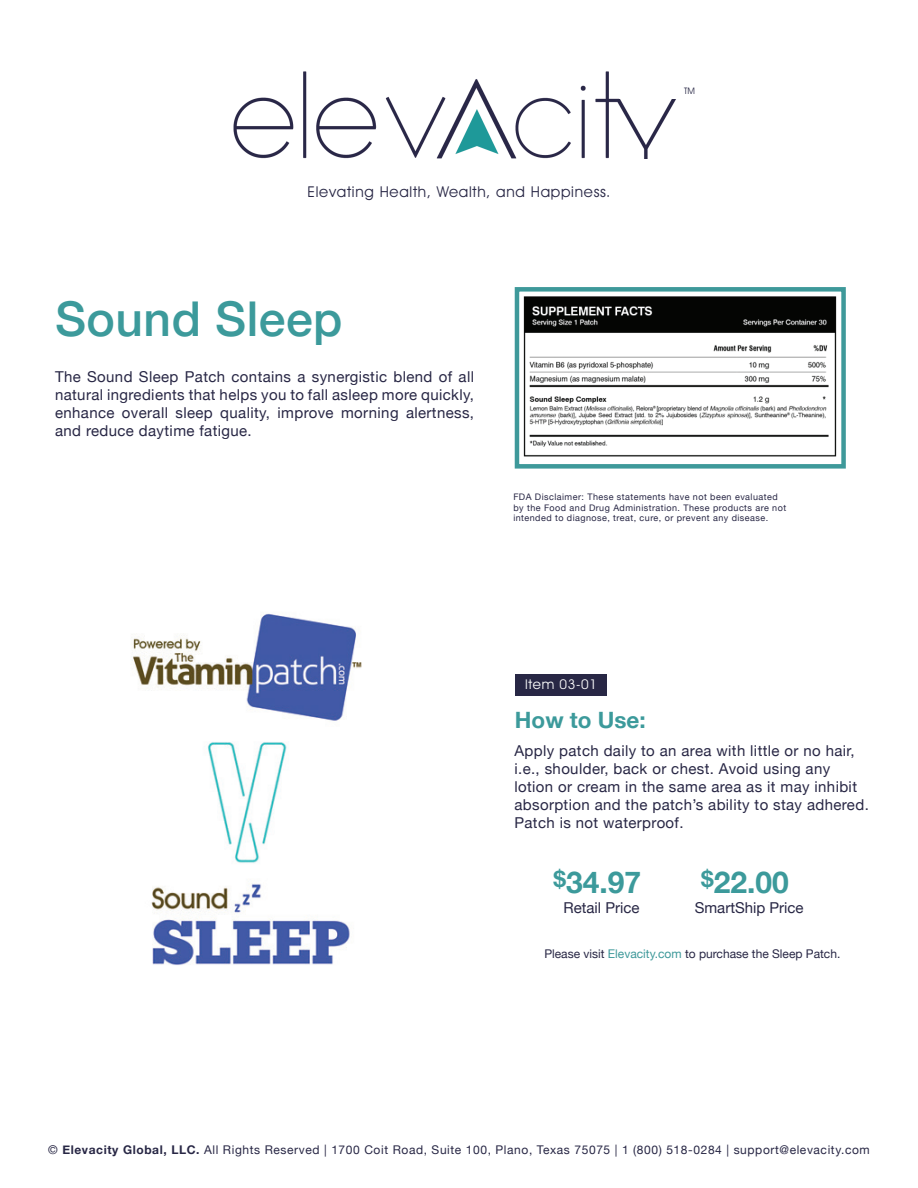
<style>
.page{position:relative;width:918px;height:1188px;background:#fff}
.page>*{position:absolute;margin:0;border:0;box-sizing:border-box;transform-origin:0 0}
.t1{font:500 48px "Helvetica Neue";letter-spacing:.01em;color:#3c9a9b}
.t2{font:700 30px "Helvetica Neue";color:#3c9a9b}
.t3{font:700 22.5px "Helvetica Neue";color:#3c9a9b}
.t4{font:15px/18px "Helvetica Neue";letter-spacing:.025em;color:#282745;text-align:justify}
.t5{font:15px "Avant Garde IT Cby BT";letter-spacing:.05em;color:#282745}
.t6{font:15px "Helvetica Neue";color:#282745}
.t7{font:13.5px "Avant Garde IT Cby BT";letter-spacing:.05em;color:#fff}
.t8{font:12px "Helvetica Neue";letter-spacing:.05em;color:#282745}
.t9{font:12px "Helvetica Neue";color:#282745}
.t10{font:9px/10.5px "Helvetica Neue";letter-spacing:.05em;color:#282745}
.t11{font:9px "Avant Garde IT Cby BT";color:#282745}
.s1{color:#3e999a}
.s2{font-weight:700}
</style>
<div class="page">
<img style="left:132px;top:613px;width:230px;height:352px">
<img style="left:233px;top:71px;width:443px;height:88px">
<img style="left:523px;top:296px;width:314px;height:161px">
<div style="left:515px;top:287px;width:331px;height:182px;border:4px solid #3e999a"></div>
<div style="left:515px;top:674px;width:91px;height:22px;background:#282745"></div>
<p class="t5" style="left:307px;top:183px;width:305px">Elevating Health, Wealth, and Happiness.</p>
<h1 class="t1" style="left:55px;top:280px;width:289px">Sound Sleep</h1>
<p class="t4" style="left:55px;top:368px;width:421px">The Sound Sleep Patch contains a synergistic blend of all natural ingredients that helps you to fall asleep more quickly, enhance overall sleep quality, improve morning alertness, and reduce daytime fatigue.</p>
<p class="t11" style="left:684px;top:86px;width:12px">TM</p>
<p class="t10" style="left:513px;top:493px;width:274px">FDA Disclaimer: These statements have not been evaluated by the Food and Drug Administration. These products are not intended to diagnose, treat, cure, or prevent any disease.</p>
<p class="t7" style="left:525px;top:676px;width:73px">Item 03-01</p>
<h3 class="t3" style="left:515px;top:703px;width:132px">How to Use:</h3>
<p class="t4" style="left:514px;top:743px;width:356px;text-align:left">Apply patch daily to an area with little or no hair, i.e., shoulder, back or chest. Avoid using any lotion or cream in the same area as it may inhibit absorption and the patch’s ability to stay adhered.<br>Patch is not waterproof.</p>
<h2 class="t2" style="left:554px;top:858px;width:89px"><sup>$</sup>34.97</h2>
<p class="t6" style="left:564px;top:897px;width:78px">Retail Price</p>
<h2 class="t2" style="left:701px;top:858px;width:89px"><sup>$</sup>22.00</h2>
<p class="t6" style="left:695px;top:897px;width:110px">SmartShip Price</p>
<p class="t9" style="left:544px;top:945px;width:298px">Please visit <span class="s1">Elevacity.com</span> to purchase the Sleep Patch.</p>
<p class="t8" style="left:48px;top:1141px;width:823px">© <span class="s2">Elevacity Global, LLC.</span> All Rights Reserved | 1700 Coit Road, Suite 100, Plano, Texas 75075 | 1 (800) 518-0284 | support@elevacity.com</p>
</div>
